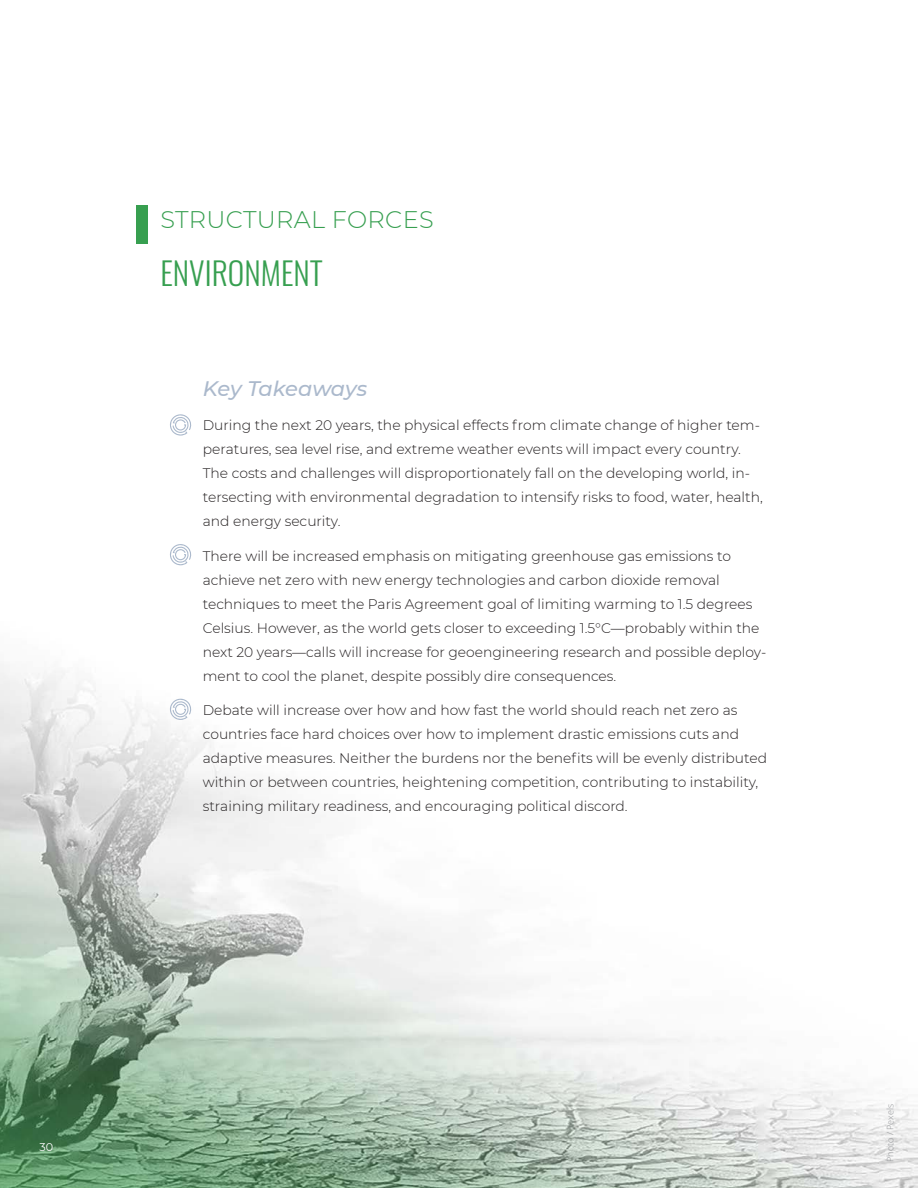
<style>
.page{position:relative;width:918px;height:1188px;background:#fff}
.page>*{position:absolute;margin:0;border:0;box-sizing:border-box;transform-origin:0 0}
.Subtitle--Section_Su{font:300 31.5px "Oswald";color:#379f50}
.Title--Section_Subto{font:300 24px "Montserrat";letter-spacing:.015em;color:#379f50}
.A_Head--Takeaways{font:italic 500 21px "Montserrat";letter-spacing:-.01em;color:#abb9cc}
.Text--Section_Takeaw{font:300 13.8px/24px "Montserrat";color:#231f20}
.Folio{font:11.25px "Montserrat";color:#fff}
.Photo_Credit{font:300 9px "Open Sans";color:#939598}
</style>
<div class="page">
<img style="left:0;top:664px;width:918px;height:524px">
<svg style="left:170px;top:414px;width:22px;height:22px"></svg>
<svg style="left:170px;top:544px;width:22px;height:21px"></svg>
<svg style="left:170px;top:698px;width:22px;height:22px"></svg>
<div style="left:136px;top:205px;width:12px;height:39px;background:#379f50"></div>
<p class="Title--Section_Subto" style="left:160px;top:204px;width:275px">STRUCTURAL FORCES</p>
<p class="Subtitle--Section_Su" style="left:160px;top:245px;width:164px">ENVIRONMENT</p>
<p class="A_Head--Takeaways" style="left:203px;top:374px;width:166px">Key Takeaways</p>
<p class="Text--Section_Takeaw" style="left:203px;top:413px;width:561px">During the next 20 years, the physical effects from climate change of higher tem&shy;peratures, sea level rise, and extreme weather events will impact every country.<br>The costs and challenges will disproportionately fall on the developing world, in&shy;tersecting with environmental degradation to intensify risks to food, water, health, and energy security.</p>
<p class="Text--Section_Takeaw" style="left:203px;top:543px;width:565px">There will be increased emphasis on mitigating greenhouse gas emissions to achieve net zero with new energy technologies and carbon dioxide removal techniques to meet the Paris Agreement goal of limiting warming to 1.5 degrees Celsius. However, as the world gets closer to exceeding 1.5°C—probably within the next 20 years—calls will increase for geoengineering research and possible deploy&shy;ment to cool the planet, despite possibly dire consequences.</p>
<p class="Text--Section_Takeaw" style="left:203px;top:698px;width:566px">Debate will increase over how and how fast the world should reach net zero as countries face hard choices over how to implement drastic emissions cuts and adaptive measures. Neither the burdens nor the benefits will be evenly distributed within or between countries, heightening competition, contributing to instability, straining military readiness, and encouraging political discord.</p>
<p class="Folio" style="left:40px;top:1139px;width:15px">30</p>
<p class="Photo_Credit" style="left:884px;top:1162px;width:59px;rotate:-90deg">Photo / Pexels</p>
</div>
